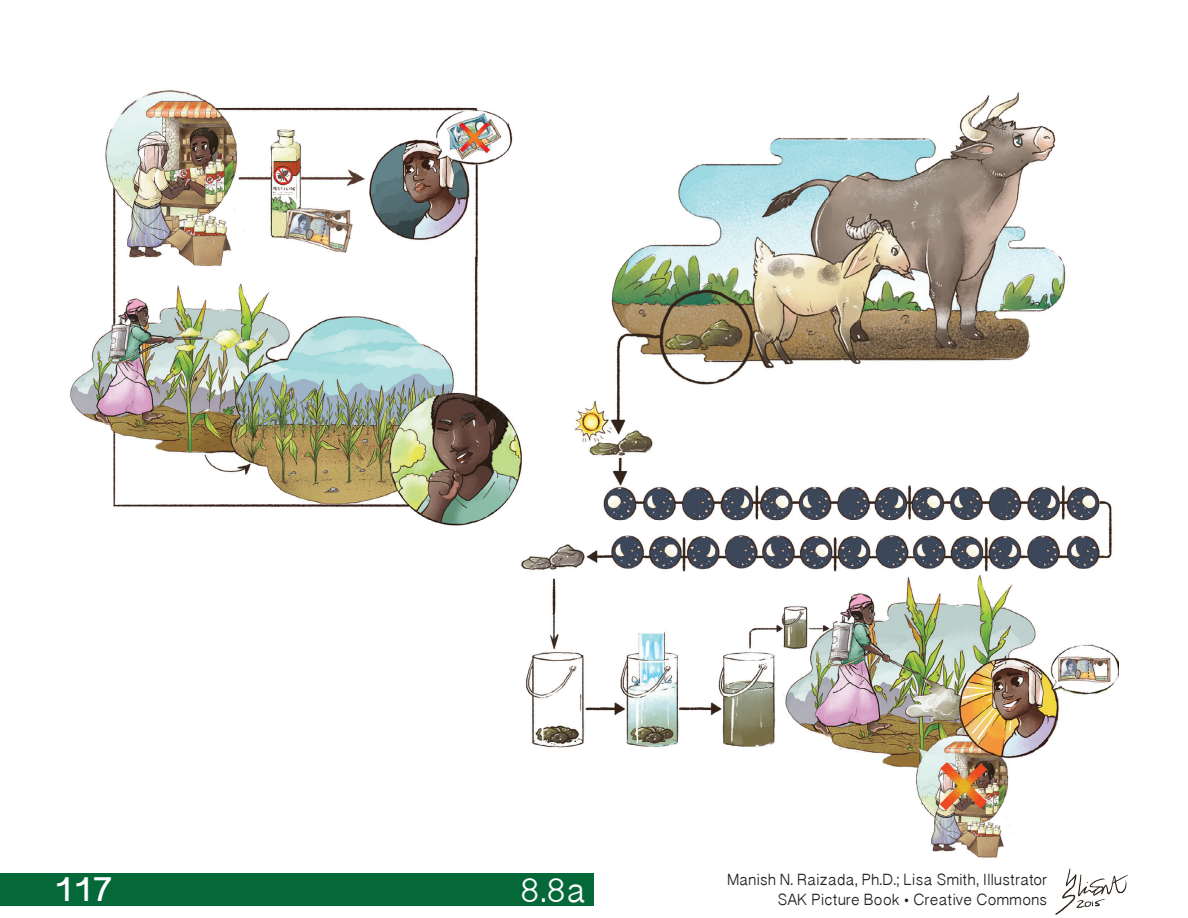
<style>
.page{position:relative;width:1188px;height:918px;background:#fff}
.page>*{position:absolute;margin:0;border:0;box-sizing:border-box;transform-origin:0 0}
.t1{font:39px "Oriya Sangam MN";color:#fff}
.t2{font:700 39px "Oriya Sangam MN";color:#fff}
.t3{font:18px "Oriya Sangam MN";color:#231f20}
</style>
<div class="page">
<img style="left:1055px;top:868px;width:73px;height:47px">
<div style="left:0;top:874px;width:594px;height:32px;background:#056839"></div>
<img style="left:70px;top:90px;width:1048px;height:768px">
<h1 class="t2" style="left:54px;top:865px;width:60px">117</h1>
<p class="t1" style="left:520px;top:866px;width:67px">8.8a</p>
<p class="t3" style="left:727px;top:868px;width:322px">Manish N. Raizada, Ph.D.; Lisa Smith, Illustrator</p>
<p class="t3" style="left:777px;top:888px;width:271px">SAK Picture Book • Creative Commons</p>
</div>
